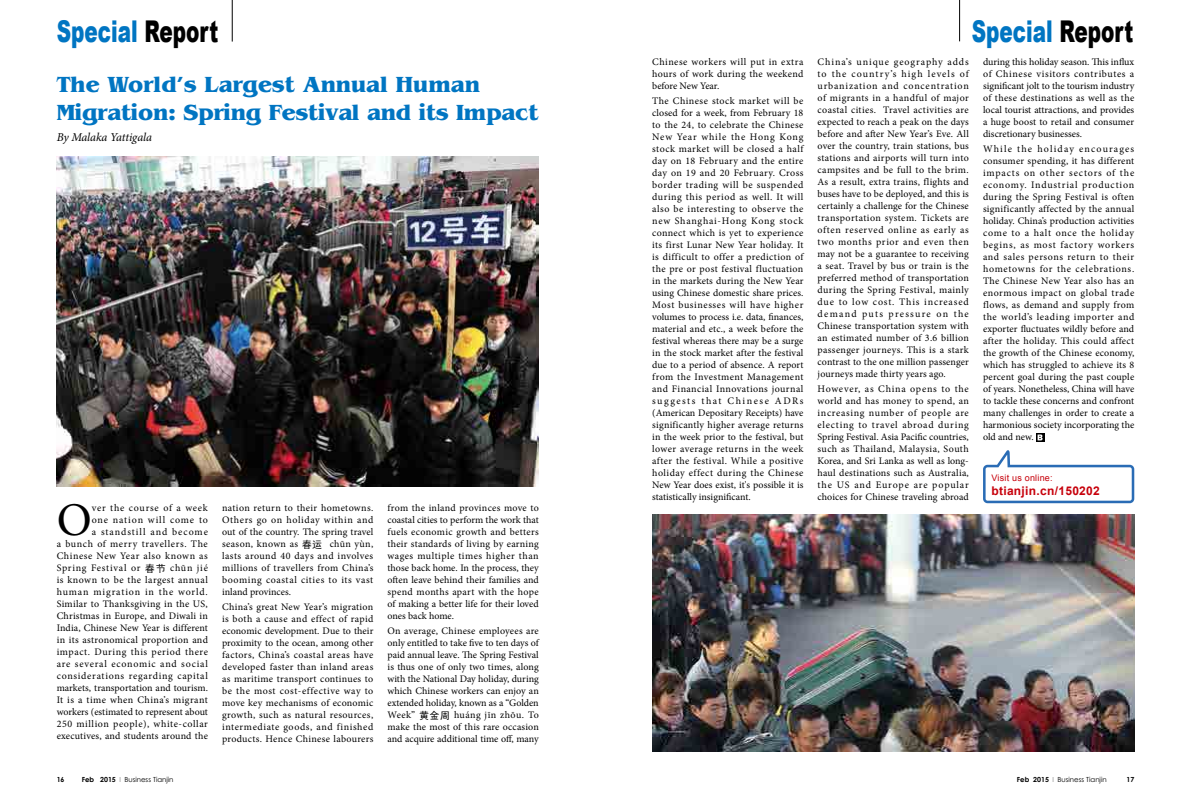
<style>
.page{position:relative;width:1191px;height:808px;background:#fff}
.page>*{position:absolute;margin:0;border:0;box-sizing:border-box;transform-origin:0 0}
.t1{font:46.9px "Minion Pro";color:#000}
.t2{font:900 30px "Arial";color:#0075c2;scale:.67 1}
.t3{font:23px/27.6px "Bangkok";letter-spacing:-.01em;color:#0075c2}
.t4{font:700 12px "Arial";letter-spacing:.025em;color:#c7000b}
.t5{font:italic 12px "Minion Pro";letter-spacing:-.01em;color:#000}
.t6{font:10px/12px "Minion Pro";letter-spacing:.02em;color:#000;text-align:justify}
.t7{font:10px/12px "Minion Pro";letter-spacing:.05em;color:#000;text-align:right}
.t8{font:9px "Arial";letter-spacing:.025em;color:#c7000b}
.t9{font:7px "Century Gothic";color:#000;scale:.5 1}
.t10{font:700 7px "Century Gothic";color:#000}
.s1{color:#000}
.s2{font-family:"Sim Hei"}
.s3{font-weight:700}
</style>
<div class="page">
<img style="left:57px;top:157px;width:482px;height:330px">
<hr style="left:232px;top:0;width:1px;height:42px;background:#000">
<svg style="left:1036px;top:433px;width:8px;height:9px"></svg>
<svg style="left:1037px;top:434px;width:5px;height:6px"></svg>
<svg style="left:983px;top:450px;width:151px;height:53px"></svg>
<img style="left:652px;top:514px;width:482px;height:237px">
<hr style="left:959px;top:0;width:1px;height:41px;background:#000">
<h2 class="t2" style="left:57px;top:10px;width:243px">Special <span class="s1">Report</span></h2>
<h2 class="t2" style="left:971px;top:9px;width:243px">Special <span class="s1">Report</span></h2>
<h3 class="t3" style="left:57px;top:70px;width:483px">The World’s Largest Annual Human<br>Migration: Spring Festival and its Impact</h3>
<p class="t5" style="left:57px;top:129px;width:97px">By Malaka Yattigala</p>
<p class="t6" style="left:983px;top:56px;width:153px">during this holiday season. This influx of Chinese visitors contributes a significant jolt to the tourism industry of these destinations as well as the local tourist attractions, and provides a huge boost to retail and consumer discretionary businesses.</p>
<p class="t6" style="left:983px;top:143px;width:153px">While the holiday encourages consumer spending, it has different impacts on other sectors of the economy. Industrial production during the Spring Festival is often significantly affected by the annual holiday. China’s production activities come to a halt once the holiday begins, as most factory workers and sales persons return to their hometowns for the celebrations.<br>The Chinese New Year also has an enormous impact on global trade flows, as demand and supply from the world’s leading importer and exporter fluctuates wildly before and after the holiday. This could affect the growth of the Chinese economy, which has struggled to achieve its 8 percent goal during the past couple of years. Nonetheless, China will have to tackle these concerns and confront many challenges in order to create a harmonious society incorporating the old and new.</p>
<p class="t6" style="left:652px;top:56px;width:153px">Chinese workers will put in extra hours of work during the weekend before New Year.</p>
<p class="t6" style="left:652px;top:95px;width:153px">The Chinese stock market will be closed for a week, from February 18 to the 24, to celebrate the Chinese New Year while the Hong Kong stock market will be closed a half day on 18 February and the entire day on 19 and 20 February. Cross border trading will be suspended during this period as well. It will also be interesting to observe the new Shanghai-Hong Kong stock connect which is yet to experience its first Lunar New Year holiday. It is difficult to offer a prediction of the pre or post festival fluctuation in the markets during the New Year using Chinese domestic share prices.<br>Most businesses will have higher volumes to process i.e. data, finances, material and etc., a week before the festival whereas there may be a surge in the stock market after the festival due to a period of absence. A report from the Investment Management and Financial Innovations journal suggests that Chinese ADRs (American Depositary Receipts) have significantly higher average returns in the week prior to the festival, but lower average returns in the week after the festival. While a positive holiday effect during the Chinese New Year does exist, it's possible it is statistically insignificant.</p>
<p class="t6" style="left:817px;top:56px;width:153px">China’s unique geography adds to the country’s high levels of urbanization and concentration of migrants in a handful of major coastal cities. Travel activities are expected to reach a peak on the days before and after New Year’s Eve. All over the country, train stations, bus stations and airports will turn into campsites and be full to the brim.<br>As a result, extra trains, flights and buses have to be deployed, and this is certainly a challenge for the Chinese transportation system. Tickets are often reserved online as early as two months prior and even then may not be a guarantee to receiving a seat. Travel by bus or train is the preferred method of transportation during the Spring Festival, mainly due to low cost. This increased demand puts pressure on the Chinese transportation system with an estimated number of 3.6 billion passenger journeys. This is a stark contrast to the one million passenger journeys made thirty years ago.</p>
<p class="t6" style="left:817px;top:383px;width:153px">However, as China opens to the world and has money to spend, an increasing number of people are electing to travel abroad during Spring Festival. Asia Pacific countries, such as Thailand, Malaysia, South Korea, and Sri Lanka as well as long&shy;haul destinations such as Australia, the US and Europe are popular choices for Chinese traveling abroad</p>
<p class="t8" style="left:991px;top:472px;width:63px">Visit us online:</p>
<p class="t4" style="left:991px;top:482px;width:110px">btianjin.cn/150202</p>
<h1 class="t1" style="left:57px;top:489px;width:37px">O</h1>
<p class="t7" style="left:57px;top:502px;width:153px">ver the course of a week<br>one nation will come to<br>a standstill and become<br>a bunch of merry travellers. The<br>Chinese New Year also known as<br>Spring Festival or <span class="s2">春节</span> chūn jié is known to be the largest annual human migration in the world.<br>Similar to Thanksgiving in the US,<br>Christmas in Europe, and Diwali in<br>India, Chinese New Year is different in its astronomical proportion and impact. During this period there are several economic and social considerations regarding capital markets, transportation and tourism.<br>It is a time when China’s migrant workers (estimated to represent about<br>250 million people), white-collar executives, and students around the</p>
<p class="t6" style="left:222px;top:502px;width:153px">nation return to their hometowns.<br>Others go on holiday within and out of the country. The spring travel season, known as <span class="s2">春运</span> chūn yùn, lasts around 40 days and involves millions of travellers from China’s booming coastal cities to its vast inland provinces.</p>
<p class="t6" style="left:387px;top:502px;width:153px">from the inland provinces move to coastal cities to perform the work that fuels economic growth and betters their standards of living by earning wages multiple times higher than those back home. In the process, they often leave behind their families and spend months apart with the hope of making a better life for their loved ones back home.</p>
<p class="t6" style="left:387px;top:625px;width:153px">On average, Chinese employees are only entitled to take five to ten days of paid annual leave. The Spring Festival is thus one of only two times, along with the National Day holiday, during which Chinese workers can enjoy an extended holiday, known as a “Golden Week” <span class="s2">黄金周</span> huáng jīn zhōu. To make the most of this rare occasion and acquire additional time off, many</p>
<p class="t6" style="left:222px;top:601px;width:153px">China’s great New Year’s migration is both a cause and effect of rapid economic development. Due to their proximity to the ocean, among other factors, China’s coastal areas have developed faster than inland areas as maritime transport continues to be the most cost-effective way to move key mechanisms of economic growth, such as natural resources, intermediate goods, and finished products. Hence Chinese labourers</p>
<p class="t10" style="left:57px;top:774px;width:9px">16</p>
<p class="t9" style="left:82px;top:775px;width:185px"><span class="s3">Feb 2015</span> I Business Tianjin</p>
<p class="t9" style="left:1017px;top:775px;width:181px"><span class="s3">Feb 2015</span> I Business Tianjin</p>
<p class="t10" style="left:1126px;top:774px;width:9px">17</p>
</div>
